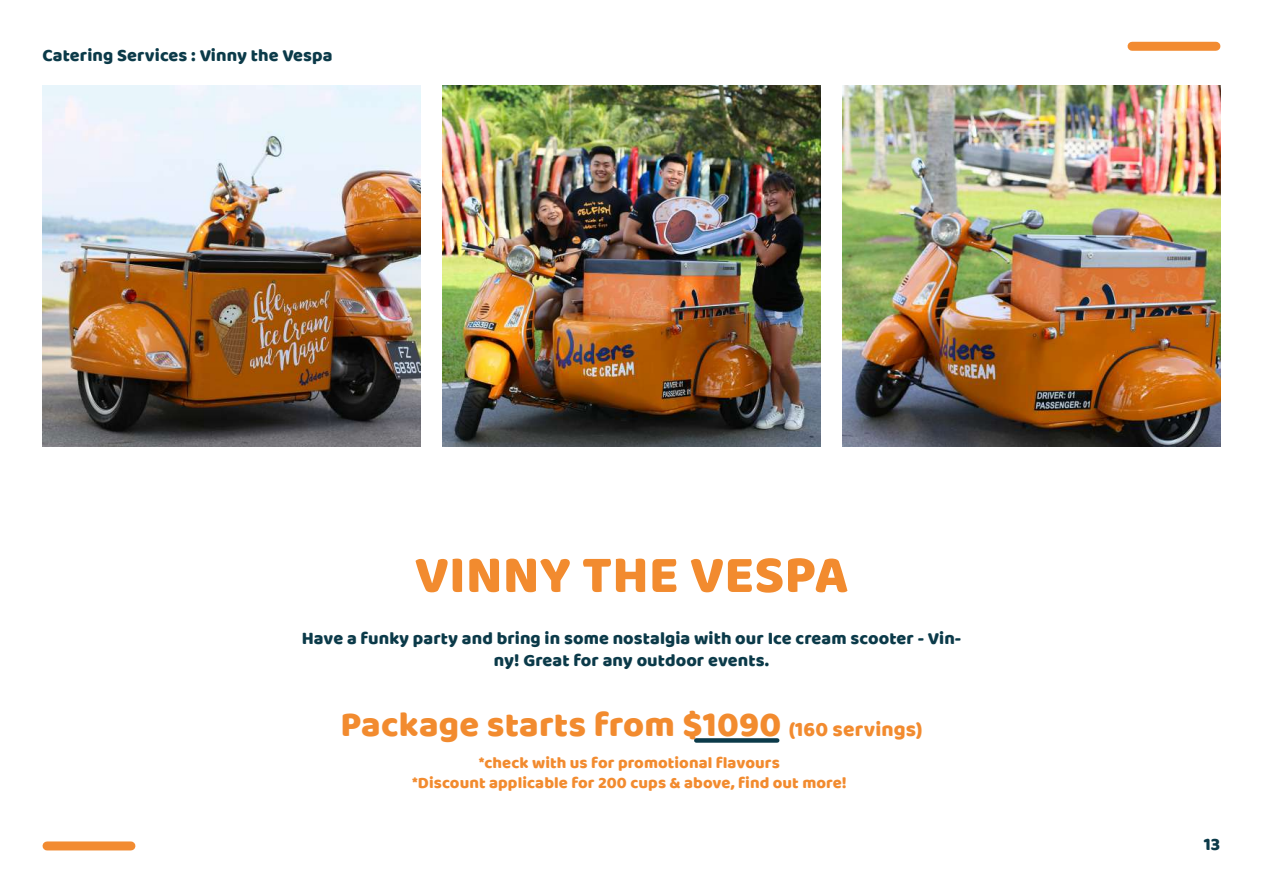
<style>
.page{position:relative;width:1263px;height:893px;background:#fff}
.page>*{position:absolute;margin:0;border:0;box-sizing:border-box;transform-origin:0 0}
.t1{font:54px "Baloo Chettan";letter-spacing:.005em;color:#f28b2f}
.t2{font:36px "Baloo Chettan";letter-spacing:.005em;color:#f28b2f}
.t3{font:18px/21.6px "Baloo Chettan";letter-spacing:.005em;color:#0b3a49;text-align:center}
.t4{font:16.5px/19.8px "Baloo Chettan";letter-spacing:.005em;color:#f28b2f;text-align:center}
.s1{font-size:21px}
</style>
<div class="page">
<div style="left:1132px;top:42px;width:84px;height:9px;background:#f28b31"></div>
<div style="left:47px;top:841px;width:84px;height:9px;background:#f28b31"></div>
<div style="left:696px;top:738px;width:81px;height:5px;background:#0b3a49"></div>
<img style="left:43px;top:85px;width:378px;height:361px">
<img style="left:442px;top:85px;width:379px;height:361px">
<img style="left:842px;top:85px;width:378px;height:361px">
<p class="t3" style="left:43px;top:44px;width:292px">Catering Services : Vinny the Vespa</p>
<h1 class="t1" style="left:415px;top:535px;width:435px">VINNY THE VESPA</h1>
<p class="t3" style="left:302px;top:627px;width:661px">Have a funky party and bring in some nostalgia with our Ice cream scooter - Vin&shy;ny! Great for any outdoor events.</p>
<h2 class="t2" style="left:341px;top:698px;width:583px">Package starts from $1090 <span class="s1">(160 servings)</span></h2>
<p class="t4" style="left:412px;top:752px;width:436px">*check with us for promotional flavours<br>*Discount applicable for 200 cups &amp; above, find out more!</p>
<p class="t3" style="left:1204px;top:834px;width:18px">13</p>
</div>
